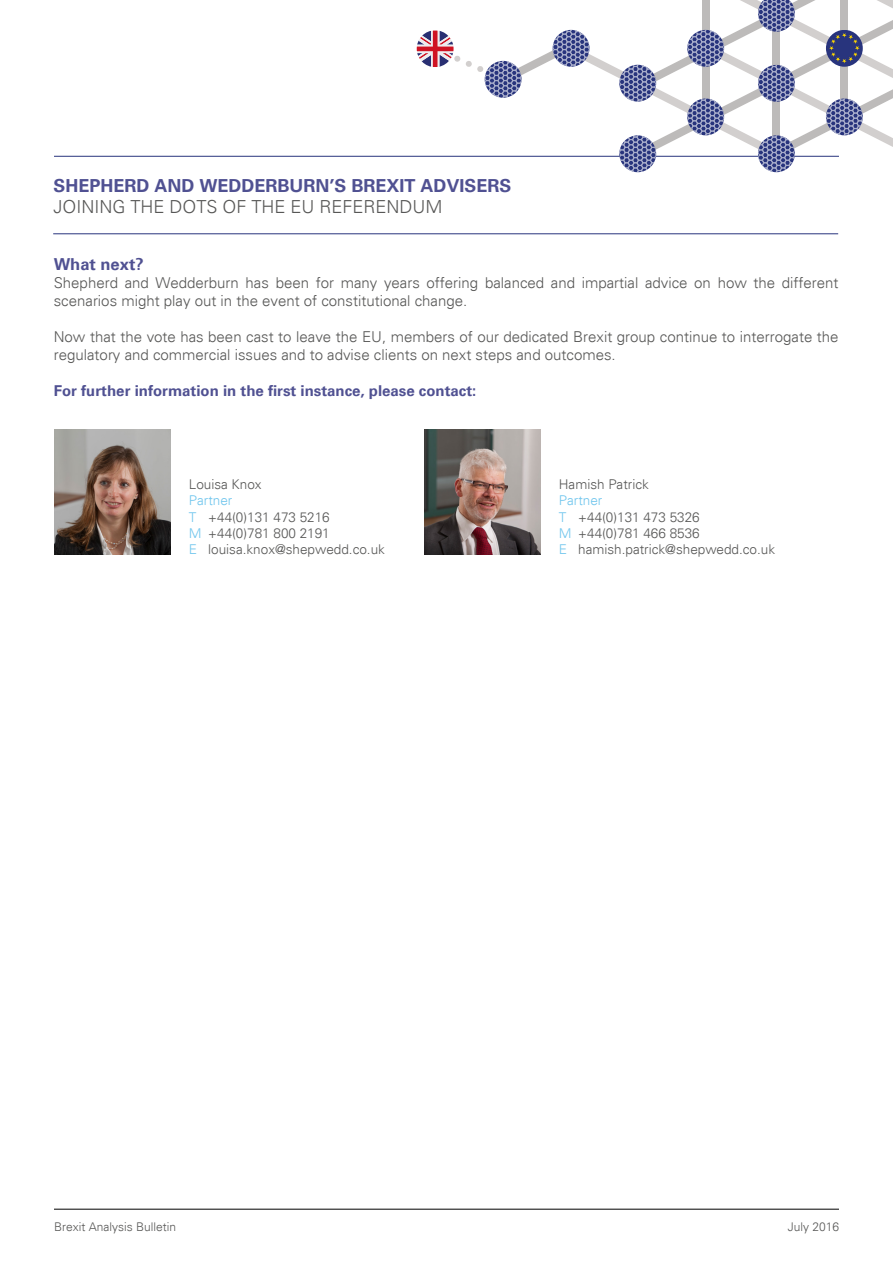
<style>
.page{position:relative;width:893px;height:1263px;background:#fff}
.page>*{position:absolute;margin:0;border:0;box-sizing:border-box;transform-origin:0 0}
.t1{font:700 18px "Univers";color:#505192}
.t2{font:300 18px "Univers";color:#575756}
.Bhead{font:700 16.5px "Univers";color:#505192}
.BODY_TEXT{font:300 15px/18px "Univers";color:#575756}
.BODY_TEXT-2{font:700 15px "Univers";color:#505192}
.t3{font:300 13.5px "Univers";color:#575756}
.t4{font:300 13.5px "Univers";color:#6fc5ed}
.t5{font:300 12px "Univers";color:#575756}
</style>
<div class="page">
<hr style="left:54px;top:156px;width:785px;height:1px;background:#28347d">
<svg style="left:417px;top:0;width:476px;height:172px"></svg>
<hr style="left:54px;top:1209px;width:785px;height:1px;background:#000">
<hr style="left:53px;top:234px;width:785px;height:1px;background:#28347d">
<img style="left:54px;top:429px;width:116px;height:125px">
<img style="left:424px;top:429px;width:116px;height:125px">
<p class="t1" style="left:53px;top:175px;width:460px">SHEPHERD AND WEDDERBURN’S BREXIT ADVISERS</p>
<p class="t2" style="left:53px;top:196px;width:391px">JOINING THE DOTS OF THE EU REFERENDUM</p>
<p class="Bhead" style="left:54px;top:254px;width:91px">What next?</p>
<p class="BODY_TEXT" style="left:54px;top:273px;width:786px">Shepherd and Wedderburn has been for many years offering balanced and impartial advice on how the different scenarios might play out in the event of constitutional change.</p>
<p class="BODY_TEXT" style="left:54px;top:327px;width:786px">Now that the vote has been cast to leave the EU, members of our dedicated Brexit group continue to interrogate the regulatory and commercial issues and to advise clients on next steps and outcomes.</p>
<p class="BODY_TEXT-2" style="left:54px;top:382px;width:424px">For further information in the first instance, please contact:</p>
<p class="t3" style="left:189px;top:476px;width:74px">Louisa Knox</p>
<p class="t4" style="left:189px;top:492px;width:45px">Partner</p>
<p class="t4" style="left:189px;top:509px;width:9px">T</p>
<p class="t4" style="left:189px;top:525px;width:14px">M</p>
<p class="t4" style="left:189px;top:541px;width:10px">E</p>
<p class="t3" style="left:208px;top:509px;width:123px">+44(0)131 473 5216</p>
<p class="t3" style="left:208px;top:525px;width:123px">+44(0)781 800 2191</p>
<p class="t3" style="left:208px;top:541px;width:178px">louisa.knox@shepwedd.co.uk</p>
<p class="t3" style="left:559px;top:476px;width:91px">Hamish Patrick</p>
<p class="t4" style="left:559px;top:492px;width:45px">Partner</p>
<p class="t4" style="left:559px;top:509px;width:9px">T</p>
<p class="t4" style="left:559px;top:525px;width:14px">M</p>
<p class="t4" style="left:559px;top:541px;width:10px">E</p>
<p class="t3" style="left:578px;top:509px;width:123px">+44(0)131 473 5326</p>
<p class="t3" style="left:578px;top:525px;width:123px">+44(0)781 466 8536</p>
<p class="t3" style="left:578px;top:541px;width:198px">hamish.patrick@shepwedd.co.uk</p>
<p class="t5" style="left:54px;top:1219px;width:124px">Brexit Analysis Bulletin</p>
<p class="t5" style="left:788px;top:1219px;width:53px">July 2016</p>
</div>
